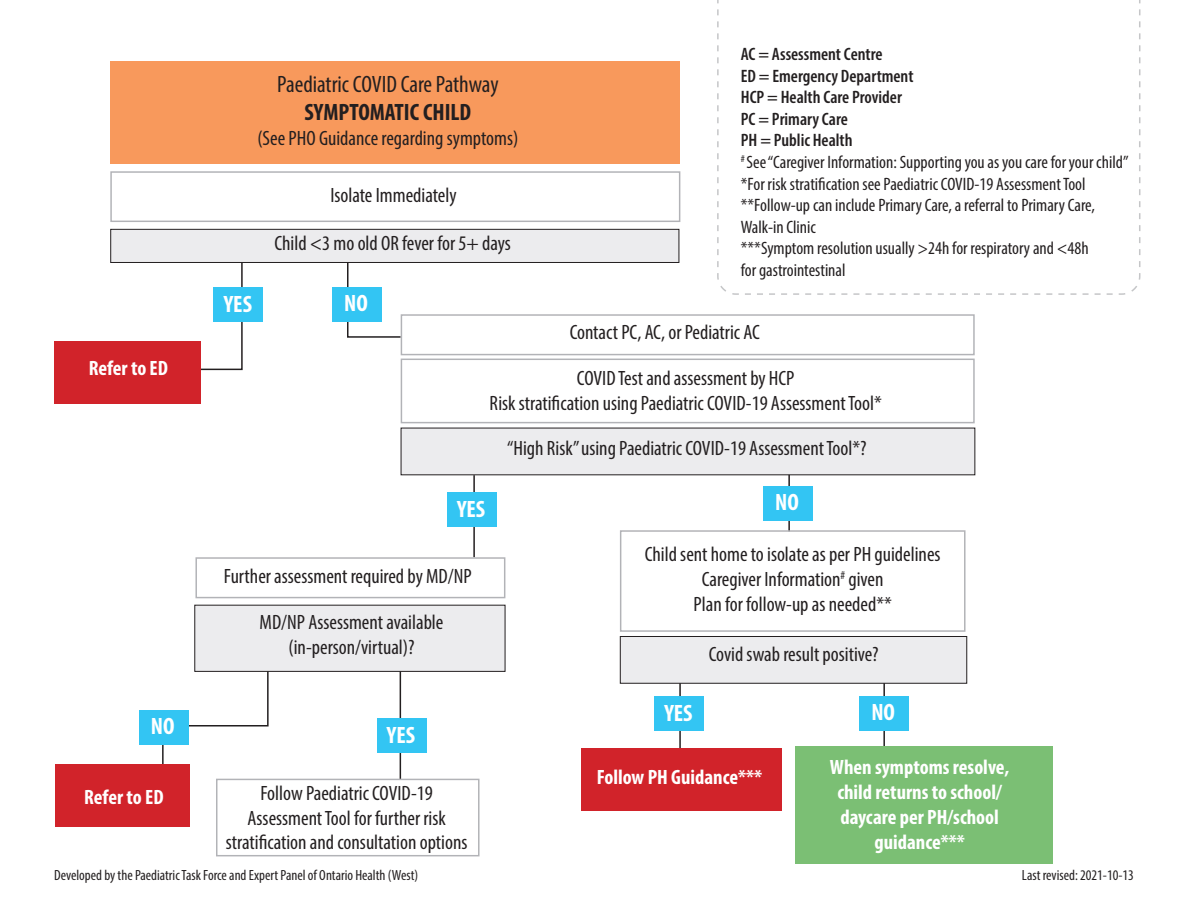
<style>
.page{position:relative;width:1188px;height:918px;background:#fff}
.page>*{position:absolute;margin:0;border:0;box-sizing:border-box;transform-origin:0 0}
.t1{font:condensed 23.7px/28.5px "Myriad Pro";letter-spacing:-.005em;color:#231f20;text-align:center}
.t2{font:700 condensed 23.7px "Myriad Pro";color:#fff}
.t3{font:condensed 20.85px/24.9px "Myriad Pro";color:#231f20;text-align:center}
.t4{font:700 condensed 20.85px/24.9px "Myriad Pro";color:#fff;text-align:center}
.t5{font:condensed 18px/21.6px "Myriad Pro";color:#231f20}
.t6{font:600 condensed 18px "Myriad Pro";color:#231f20}
.t7{font:condensed 14.85px "Myriad Pro";color:#231f20}
.s1{font-weight:700}
</style>
<div class="page">
<svg style="left:717px;top:0;width:424px;height:295px"></svg>
<hr style="left:162px;top:729px;width:2px;height:41px;background:#231f20">
<hr style="left:400px;top:662px;width:1px;height:118px;background:#231f20">
<hr style="left:679px;top:662px;width:2px;height:88px;background:#231f20">
<hr style="left:883px;top:669px;width:2px;height:88px;background:#231f20">
<svg style="left:176px;top:672px;width:93px;height:55px"></svg>
<hr style="left:473px;top:475px;width:2px;height:82px;background:#231f20">
<hr style="left:788px;top:458px;width:2px;height:73px;background:#231f20">
<svg style="left:346px;top:263px;width:55px;height:75px"></svg>
<svg style="left:201px;top:263px;width:42px;height:108px"></svg>
<div style="left:620px;top:636px;width:347px;height:48px;background:#ececee;border:1px solid #231f20"></div>
<div style="left:216px;top:779px;width:264px;height:77px;border:1px solid #b2b3b7"></div>
<div style="left:195px;top:557px;width:310px;height:41px;border:1px solid #b2b3b7"></div>
<div style="left:620px;top:530px;width:346px;height:102px;border:1px solid #b2b3b7"></div>
<div style="left:401px;top:359px;width:574px;height:64px;border:1px solid #b2b3b7"></div>
<div style="left:54px;top:341px;width:147px;height:63px;background:#d1232a"></div>
<div style="left:55px;top:765px;width:135px;height:62px;background:#d1232a"></div>
<div style="left:110px;top:229px;width:569px;height:34px;background:#ececee;border:1px solid #231f20"></div>
<div style="left:110px;top:62px;width:570px;height:102px;background:#f8995c"></div>
<div style="left:110px;top:171px;width:570px;height:51px;border:1px solid #b2b3b7"></div>
<div style="left:401px;top:314px;width:574px;height:41px;border:1px solid #b2b3b7"></div>
<div style="left:796px;top:746px;width:257px;height:118px;background:#7bbf74"></div>
<div style="left:581px;top:748px;width:201px;height:63px;background:#d1232a"></div>
<div style="left:401px;top:428px;width:574px;height:47px;background:#ececee"></div>
<div style="left:194px;top:605px;width:311px;height:67px;background:#ececee;border:1px solid #231f20"></div>
<div style="left:214px;top:287px;width:49px;height:34px;background:#33c5f3"></div>
<div style="left:447px;top:492px;width:49px;height:35px;background:#33c5f3"></div>
<div style="left:654px;top:696px;width:50px;height:35px;background:#33c5f3"></div>
<div style="left:377px;top:718px;width:49px;height:34px;background:#33c5f3"></div>
<div style="left:333px;top:287px;width:49px;height:34px;background:#33c5f3"></div>
<div style="left:764px;top:486px;width:49px;height:35px;background:#33c5f3"></div>
<div style="left:860px;top:696px;width:49px;height:35px;background:#33c5f3"></div>
<div style="left:139px;top:711px;width:50px;height:34px;background:#33c5f3"></div>
<p class="t4" style="left:89px;top:355px;width:81px">Refer to ED</p>
<p class="t2" style="left:151px;top:712px;width:25px">NO</p>
<p class="t4" style="left:84px;top:784px;width:81px">Refer to ED</p>
<p class="t1" style="left:277px;top:69px;width:223px">Paediatric COVID Care Pathway<br><span class="s1">SYMPTOMATIC CHILD</span></p>
<p class="t3" style="left:257px;top:126px;width:263px">(See PHO Guidance regarding symptoms)</p>
<p class="t3" style="left:330px;top:182px;width:128px">Isolate Immediately</p>
<p class="t3" style="left:274px;top:230px;width:238px">Child &lt;3 mo old OR fever for 5+ days</p>
<p class="t2" style="left:224px;top:289px;width:30px">YES</p>
<p class="t2" style="left:344px;top:288px;width:25px">NO</p>
<p class="t6" style="left:741px;top:43px;width:143px">AC = Assessment Centre</p>
<p class="t6" style="left:741px;top:65px;width:174px">ED = Emergency Department</p>
<p class="t6" style="left:741px;top:86px;width:163px">HCP = Health Care Provider</p>
<p class="t6" style="left:741px;top:108px;width:109px">PC = Primary Care</p>
<p class="t6" style="left:741px;top:129px;width:113px">PH = Public Health</p>
<p class="t5" style="left:741px;top:151px;width:389px"><sup>#</sup> See “Caregiver Information: Supporting you as you care for your child”</p>
<p class="t5" style="left:741px;top:173px;width:346px">*For risk stratification see Paediatric COVID-19 Assessment Tool</p>
<p class="t5" style="left:741px;top:194px;width:356px">**Follow-up can include Primary Care, a referral to Primary Care,<br>Walk-in Clinic</p>
<p class="t5" style="left:741px;top:237px;width:349px">***Symptom resolution usually &gt;24h for respiratory and &lt;48h for gastrointestinal</p>
<p class="t3" style="left:570px;top:319px;width:192px">Contact PC, AC, or Pediatric AC</p>
<p class="t3" style="left:577px;top:365px;width:219px">COVID Test and assessment by HCP</p>
<p class="t3" style="left:490px;top:390px;width:394px">Risk stratification using Paediatric COVID-19 Assessment Tool*</p>
<p class="t2" style="left:457px;top:494px;width:30px">YES</p>
<p class="t3" style="left:224px;top:563px;width:249px">Further assessment required by MD/NP</p>
<p class="t3" style="left:260px;top:609px;width:185px">MD/NP Assessment available</p>
<p class="t3" style="left:289px;top:634px;width:128px">(in-person/virtual)?</p>
<p class="t2" style="left:387px;top:720px;width:30px">YES</p>
<p class="t3" style="left:226px;top:780px;width:243px">Follow Paediatric COVID-19<br>Assessment Tool for further risk stratification and consultation options</p>
<p class="t3" style="left:507px;top:436px;width:361px">“High Risk” using Paediatric COVID-19 Assessment Tool*?</p>
<p class="t2" style="left:775px;top:487px;width:25px">NO</p>
<p class="t3" style="left:645px;top:541px;width:297px">Child sent home to isolate as per PH guidelines</p>
<p class="t3" style="left:702px;top:566px;width:183px">Caregiver Information<sup>#</sup> given</p>
<p class="t3" style="left:694px;top:591px;width:200px">Plan for follow-up as needed**</p>
<p class="t3" style="left:709px;top:642px;width:171px">Covid swab result positive?</p>
<p class="t2" style="left:664px;top:698px;width:30px">YES</p>
<p class="t4" style="left:597px;top:765px;width:167px">Follow PH Guidance***</p>
<p class="t2" style="left:871px;top:697px;width:25px">NO</p>
<p class="t4" style="left:830px;top:754px;width:181px">When symptoms resolve, child returns to school/ daycare per PH/school guidance***</p>
<p class="t7" style="left:54px;top:866px;width:366px">Developed by the Paediatric Task Force and Expert Panel of Ontario Health (West)</p>
<p class="t7" style="left:1022px;top:866px;width:114px">Last revised: 2021-10-13</p>
</div>
